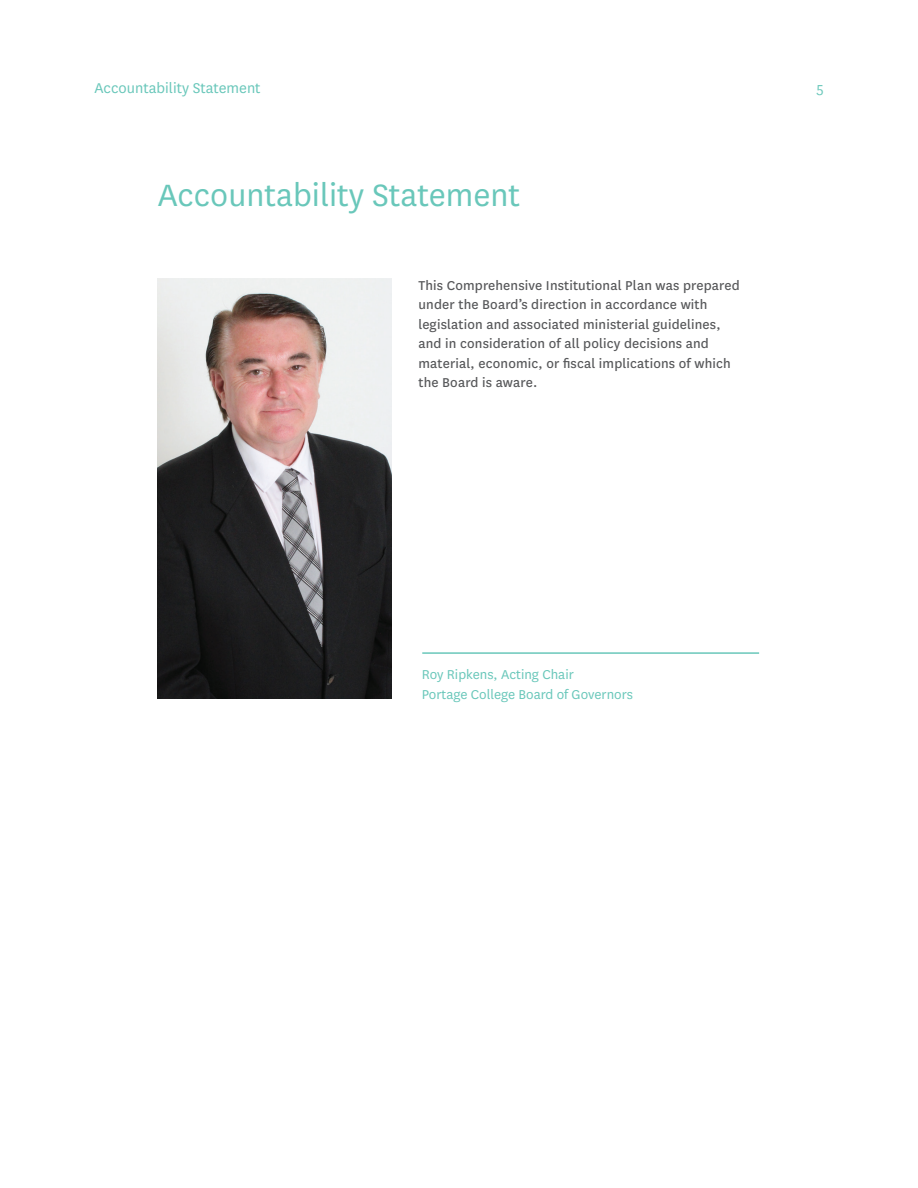
<style>
.page{position:relative;width:918px;height:1188px;background:#fff}
.page>*{position:absolute;margin:0;border:0;box-sizing:border-box;transform-origin:0 0}
.t1{font:36px "National";color:#69c7ba}
.t2{font:16.5px "National";color:#69c7ba}
.t3{font:15px/19.5px "National";letter-spacing:.01em;color:#57585a}
.t4{font:15px/19.5px "National";color:#69c7ba}
</style>
<div class="page">
<hr style="left:422px;top:652px;width:337px;height:2px;background:#69c7ba">
<img style="left:157px;top:279px;width:235px;height:420px">
<p class="t2" style="left:94px;top:78px;width:168px">Accountability Statement</p>
<p class="t2" style="left:816px;top:78px;width:9px">5</p>
<h1 class="t1" style="left:158px;top:172px;width:364px">Accountability Statement</h1>
<p class="t3" style="left:418px;top:275px;width:323px">This Comprehensive Institutional Plan was prepared under the Board’s direction in accordance with legislation and associated ministerial guidelines, and in consideration of all policy decisions and material, economic, or fiscal implications of which the Board is aware.</p>
<p class="t4" style="left:422px;top:664px;width:213px">Roy Ripkens, Acting Chair<br>Portage College Board of Governors</p>
</div>
